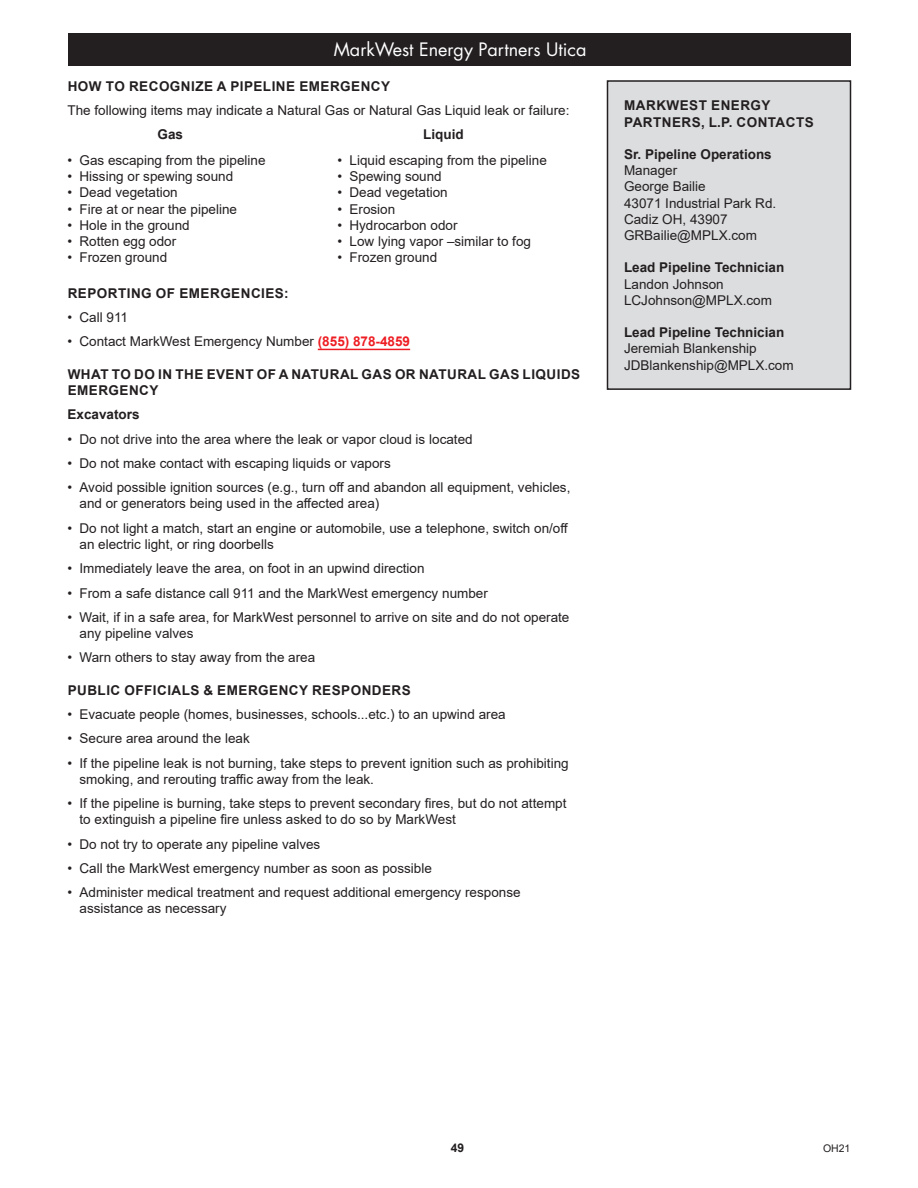
<style>
.page{position:relative;width:918px;height:1188px;background:#fff}
.page>*{position:absolute;margin:0;border:0;box-sizing:border-box;transform-origin:0 0}
.t1{font:18px "Futura";color:#fff}
.t2{font:13.5px/16.2px "Arial";color:#231f20}
.t3{font:700 13.5px/16.2px "Arial";letter-spacing:.035em;color:#231f20}
.t4{font:700 13.5px "Arial";color:#231f20}
.t5{font:700 12px "Arial";color:#231f20}
.t6{font:10.5px "Arial";color:#231f20}
.s1{font-weight:700;color:#ee1d23}
</style>
<div class="page">
<div style="left:608px;top:81px;width:242px;height:308px;background:#dcdddf"></div>
<div style="left:607px;top:80px;width:244px;height:310px;border:2px solid #231f20"></div>
<div style="left:68px;top:34px;width:783px;height:32px;background:#231f20"></div>
<hr style="left:318px;top:349px;width:92px;height:1px;background:#ee1d23">
<p class="t1" style="left:334px;top:38px;width:254px">MarkWest Energy Partners Utica</p>
<p class="t3" style="left:68px;top:78px;width:324px">HOW TO RECOGNIZE A PIPELINE EMERGENCY</p>
<p class="t2" style="left:68px;top:102px;width:503px">The following items may indicate a Natural Gas or Natural Gas Liquid leak or failure:</p>
<p class="t3" style="left:158px;top:127px;width:27px">Gas</p>
<p class="t3" style="left:423px;top:127px;width:42px">Liquid</p>
<p class="t2" style="left:68px;top:152px;width:200px">• Gas escaping from the pipeline</p>
<p class="t2" style="left:68px;top:168px;width:167px">• Hissing or spewing sound</p>
<p class="t2" style="left:68px;top:185px;width:112px">• Dead vegetation</p>
<p class="t2" style="left:68px;top:201px;width:171px">• Fire at or near the pipeline</p>
<p class="t2" style="left:68px;top:217px;width:124px">• Hole in the ground</p>
<p class="t2" style="left:68px;top:233px;width:110px">• Rotten egg odor</p>
<p class="t2" style="left:68px;top:249px;width:101px">• Frozen ground</p>
<p class="t2" style="left:338px;top:152px;width:211px">• Liquid escaping from the pipeline</p>
<p class="t2" style="left:338px;top:168px;width:106px">• Spewing sound</p>
<p class="t2" style="left:338px;top:185px;width:112px">• Dead vegetation</p>
<p class="t2" style="left:338px;top:201px;width:59px">• Erosion</p>
<p class="t2" style="left:338px;top:217px;width:122px">• Hydrocarbon odor</p>
<p class="t2" style="left:338px;top:233px;width:195px">• Low lying vapor –similar to fog</p>
<p class="t2" style="left:338px;top:249px;width:101px">• Frozen ground</p>
<p class="t3" style="left:68px;top:285px;width:222px">REPORTING OF EMERGENCIES:</p>
<p class="t2" style="left:68px;top:309px;width:62px">• Call 911</p>
<p class="t2" style="left:68px;top:334px;width:344px">• Contact MarkWest Emergency Number <span class="s1">(855) 878-4859</span></p>
<p class="t3" style="left:68px;top:366px;width:514px">WHAT TO DO IN THE EVENT OF A NATURAL GAS OR NATURAL GAS LIQUIDS<br>EMERGENCY</p>
<p class="t4" style="left:68px;top:405px;width:74px">Excavators</p>
<p class="t2" style="left:68px;top:431px;width:407px">• Do not drive into the area where the leak or vapor cloud is located</p>
<p class="t2" style="left:68px;top:455px;width:325px">• Do not make contact with escaping liquids or vapors</p>
<p class="t2" style="left:80px;top:479px;width:492px;text-indent:-12px">• Avoid possible ignition sources (e.g., turn off and abandon all equipment, vehicles, and or generators being used in the affected area)</p>
<p class="t2" style="left:80px;top:520px;width:490px;text-indent:-12px">• Do not light a match, start an engine or automobile, use a telephone, switch on/off an electric light, or ring doorbells</p>
<p class="t2" style="left:68px;top:560px;width:359px">• Immediately leave the area, on foot in an upwind direction</p>
<p class="t2" style="left:68px;top:585px;width:422px">• From a safe distance call 911 and the MarkWest emergency number</p>
<p class="t2" style="left:80px;top:609px;width:491px;text-indent:-12px">• Wait, if in a safe area, for MarkWest personnel to arrive on site and do not operate any pipeline valves</p>
<p class="t2" style="left:68px;top:649px;width:249px">• Warn others to stay away from the area</p>
<p class="t3" style="left:68px;top:682px;width:345px">PUBLIC OFFICIALS &amp; EMERGENCY RESPONDERS</p>
<p class="t2" style="left:68px;top:706px;width:440px">• Evacuate people (homes, businesses, schools...etc.) to an upwind area</p>
<p class="t2" style="left:68px;top:730px;width:184px">• Secure area around the leak</p>
<p class="t2" style="left:80px;top:755px;width:491px;text-indent:-12px">• If the pipeline leak is not burning, take steps to prevent ignition such as prohibiting smoking, and rerouting traffic away from the leak.</p>
<p class="t2" style="left:80px;top:795px;width:489px;text-indent:-12px">• If the pipeline is burning, take steps to prevent secondary fires, but do not attempt to extinguish a pipeline fire unless asked to do so by MarkWest</p>
<p class="t2" style="left:68px;top:836px;width:254px">• Do not try to operate any pipeline valves</p>
<p class="t2" style="left:68px;top:860px;width:366px">• Call the MarkWest emergency number as soon as possible</p>
<p class="t2" style="left:80px;top:884px;width:443px;text-indent:-12px">• Administer medical treatment and request additional emergency response assistance as necessary</p>
<p class="t3" style="left:624px;top:98px;width:191px">MARKWEST ENERGY<br>PARTNERS, L.P. CONTACTS</p>
<p class="t4" style="left:624px;top:145px;width:149px">Sr. Pipeline Operations</p>
<p class="t2" style="left:624px;top:162px;width:55px">Manager</p>
<p class="t2" style="left:624px;top:178px;width:83px">George Bailie</p>
<p class="t2" style="left:624px;top:195px;width:154px">43071 Industrial Park Rd.</p>
<p class="t2" style="left:624px;top:211px;width:105px">Cadiz OH, 43907</p>
<p class="t2" style="left:624px;top:227px;width:134px">GRBailie@MPLX.com</p>
<p class="t4" style="left:624px;top:258px;width:162px">Lead Pipeline Technician</p>
<p class="t2" style="left:624px;top:276px;width:101px">Landon Johnson</p>
<p class="t2" style="left:624px;top:292px;width:150px">LCJohnson@MPLX.com</p>
<p class="t4" style="left:624px;top:323px;width:162px">Lead Pipeline Technician</p>
<p class="t2" style="left:624px;top:340px;width:134px">Jeremiah Blankenship</p>
<p class="t2" style="left:624px;top:357px;width:171px">JDBlankenship@MPLX.com</p>
<p class="t5" style="left:451px;top:1139px;width:15px">49</p>
<p class="t6" style="left:823px;top:1141px;width:29px">OH21</p>
</div>
